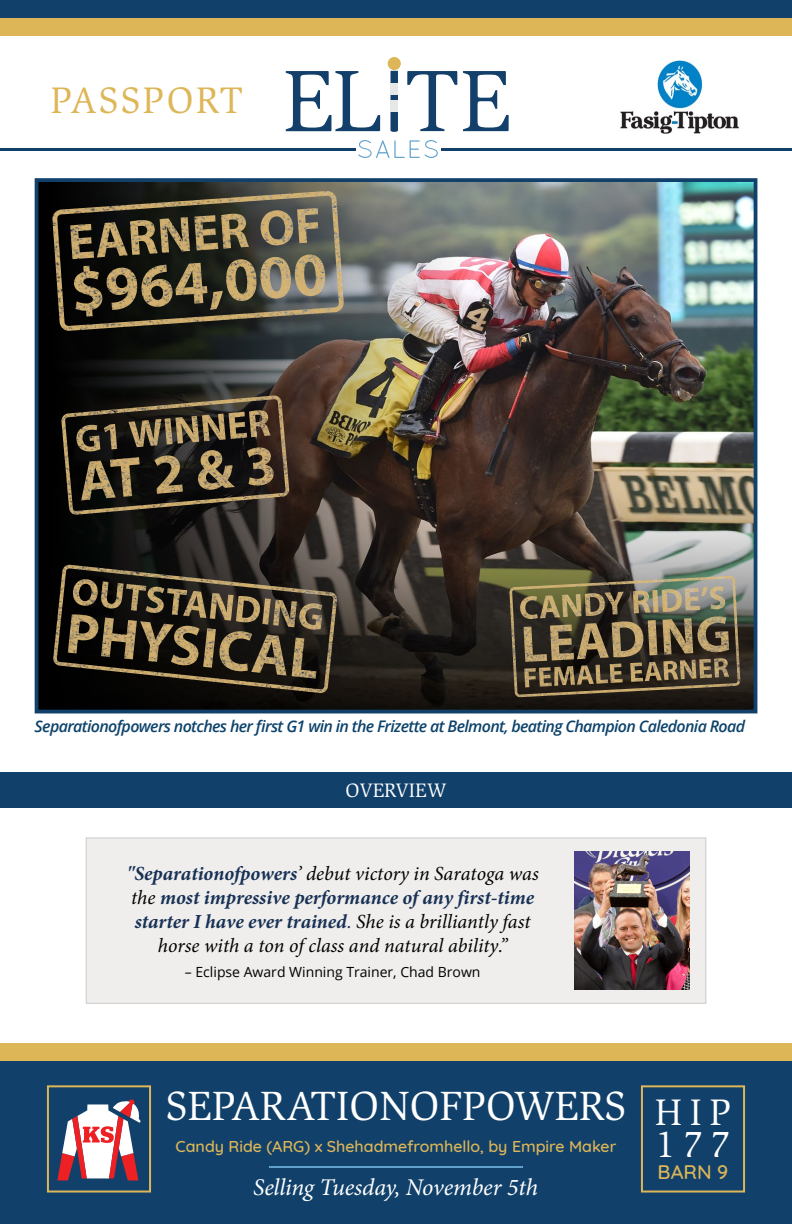
<style>
.page{position:relative;width:792px;height:1224px;background:#fff}
.page>*{position:absolute;margin:0;border:0;box-sizing:border-box;transform-origin:0 0}
.t1{font:42px "Slimbach Std";color:#fff}
.t2{font:38px "Slimbach Std";letter-spacing:.06em;color:#ddb657}
.t3{font:38px/32px "Slimbach Std";letter-spacing:.2em;color:#fff}
.t4{font:italic 24px "Minion Pro";letter-spacing:-.01em;color:#fff}
.t5{font:italic 20px/24px "Minion Pro";color:#000;text-align:center}
.t6{font:20px "Slimbach Std";color:#fff}
.t7{font:500 20px "Quicksand";color:#ddb657}
.t8{font:italic 600 16px "Open Sans";letter-spacing:-.04em;color:#0d436b}
.t9{font:500 16px "Quicksand";color:#ddb657}
.t10{font:14px "Open Sans";color:#000}
.s1{font-weight:700;color:#173054}
.s2{font-weight:700;color:#183155}
.s3{color:#183155}
</style>
<div class="page">
<img style="left:620px;top:60px;width:119px;height:74px">
<div style="left:0;top:0;width:792px;height:19px;background:#11416b"></div>
<div style="left:0;top:19px;width:792px;height:17px;background:#ddb657"></div>
<div style="left:388px;top:57px;width:13px;height:13px;background:#deb557;border-radius:50%"></div>
<svg style="left:358px;top:140px;width:80px;height:18px"></svg>
<svg style="left:286px;top:71px;width:94px;height:60px"></svg>
<svg style="left:407px;top:71px;width:50px;height:60px"></svg>
<svg style="left:463px;top:71px;width:46px;height:60px"></svg>
<svg style="left:391px;top:71px;width:7px;height:61px"></svg>
<div style="left:391px;top:83px;width:7px;height:11px;background:#e6e8e8"></div>
<div style="left:391px;top:100px;width:7px;height:11px;background:#e6e8e8"></div>
<hr style="left:441px;top:148px;width:351px;height:2px;background:#11416b">
<hr style="left:0;top:148px;width:355px;height:2px;background:#11416b">
<div style="left:0;top:1061px;width:792px;height:163px;background:#11416b"></div>
<div style="left:0;top:1044px;width:792px;height:17px;background:#ddb657"></div>
<div style="left:641px;top:1085px;width:104px;height:108px;border:2px solid #ddb657"></div>
<div style="left:47px;top:1085px;width:104px;height:108px;border:2px solid #ddb657"></div>
<hr style="left:269px;top:1166px;width:254px;height:2px;background:#62a1cd">
<svg style="left:57px;top:1099px;width:84px;height:81px"></svg>
<img style="left:40px;top:183px;width:712px;height:525px">
<div style="left:35px;top:178px;width:722px;height:535px;border:4px solid #11416b"></div>
<div style="left:0;top:772px;width:792px;height:36px;background:#11416b"></div>
<img style="left:52px;top:191px;width:292px;height:140px">
<img style="left:61px;top:395px;width:229px;height:120px">
<img style="left:53px;top:565px;width:284px;height:128px">
<div style="left:86px;top:838px;width:620px;height:166px;background:#efeeed;border:1px solid #cecbcb"></div>
<img style="left:575px;top:851px;width:115px;height:138px">
<img style="left:509px;top:576px;width:231px;height:121px">
<h2 class="t2" style="left:51px;top:79px;width:194px">PASSPORT</h2>
<p class="t8" style="left:35px;top:715px;width:712px">Separationofpowers notches her first G1 win in the Frizette at Belmont, beating Champion Caledonia Road</p>
<p class="t6" style="left:346px;top:779px;width:102px">OVERVIEW</p>
<p class="t5" style="left:127px;top:862px;width:414px"><span class="s1">"Separationofpowers</span>’ debut victory in Saratoga was the <span class="s2">most impressive performance of any first-time starter I have ever trained</span><span class="s3">.</span> She is a brilliantly fast horse with a ton of class and natural ability.”</p>
<p class="t10" style="left:185px;top:962px;width:297px">– Eclipse Award Winning Trainer, Chad Brown</p>
<h1 class="t1" style="left:166px;top:1082px;width:462px">SEPARATIONOFPOWERS</h1>
<p class="t9" style="left:176px;top:1133px;width:442px">Candy Ride (ARG) x Shehadmefromhello, by Empire Maker</p>
<p class="t4" style="left:253px;top:1171px;width:287px">Selling Tuesday, November 5th</p>
<h2 class="t3" style="left:655px;top:1097px;width:78px">HIP<br>177</h2>
<p class="t7" style="left:658px;top:1156px;width:72px">BARN 9</p>
</div>
